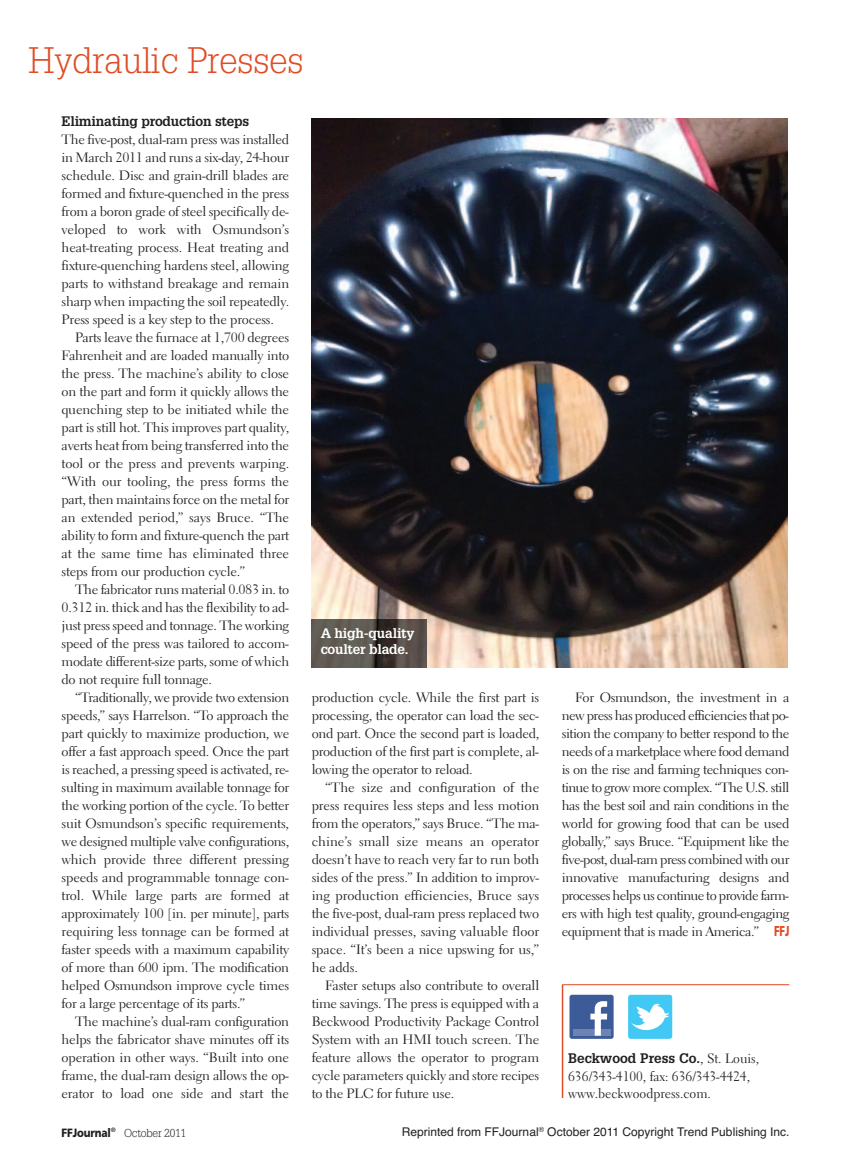
<style>
.page{position:relative;width:851px;height:1161px;background:#fff}
.page>*{position:absolute;margin:0;border:0;box-sizing:border-box;transform-origin:0 0}
.t1{font:300 36px "Glypha LT Std";color:#e04c26}
.t2{font:13.5px/18px "Electra LH";letter-spacing:-.015em;color:#231f20;text-align:justify;scale:1.05 1}
.t3{font:700 13.5px "Glypha LT Std";letter-spacing:-.015em;color:#231f20}
.t4{font:13.5px/17.2px "Electra LH";letter-spacing:-.015em;color:#231f20}
.t5{font:700 13.5px/16.5px "Glypha LT Std";letter-spacing:-.015em;color:#fff}
.t6{font:12px "Helvetica";color:#231f20}
.t7{font:300 11.25px "Glypha LT Std";letter-spacing:-.015em;color:#231f20}
.s1{font-family:"Frutiger";font-weight:900;font-size:12px}
.s2{font-family:"Frutiger";font-weight:900;font-size:14.4px;color:#e04c26}
.s3{font-family:"Electra LH";font-weight:400}
</style>
<div class="page">
<hr style="left:562px;top:984px;width:227px;height:1px;background:#e04c26">
<hr style="left:561px;top:985px;width:2px;height:113px;background:#e04c26">
<img style="left:312px;top:118px;width:475px;height:549px">
<img style="left:312px;top:619px;width:115px;height:48px">
<div style="left:569px;top:995px;width:44px;height:44px;background:#3b5b99;border-radius:3px"></div>
<div style="left:572px;top:1029px;width:38px;height:7px;background:#6d84b3"></div>
<svg style="left:590px;top:1001px;width:17px;height:35px"></svg>
<div style="left:628px;top:995px;width:44px;height:44px;background:#42c8f4;border-radius:3px"></div>
<svg style="left:631px;top:1004px;width:38px;height:27px"></svg>
<h1 class="t1" style="left:28px;top:47px;width:276px">Hydraulic Presses</h1>
<p class="t3" style="left:62px;top:113px;width:189px">Eliminating production steps</p>
<p class="t2" style="left:62px;top:132px;width:218px">The five-post, dual-ram press was installed in March 2011 and runs a six-day, 24-hour schedule. Disc and grain-drill blades are formed and fixture-quenched in the press from a boron grade of steel specifically de&shy;veloped to work with Osmundson’s heat-treating process. Heat treating and fixture-quenching hardens steel, allowing parts to withstand breakage and remain sharp when impacting the soil repeatedly.<br>Press speed is a key step to the process.</p>
<p class="t2" style="left:62px;top:330px;width:218px;text-indent:14px">Parts leave the furnace at 1,700 degrees Fahrenheit and are loaded manually into the press. The machine’s ability to close on the part and form it quickly allows the quenching step to be initiated while the part is still hot. This improves part quality, averts heat from being transferred into the tool or the press and prevents warping. “With our tooling, the press forms the part, then maintains force on the metal for an extended period,” says Bruce. “The ability to form and fixture-quench the part at the same time has eliminated three steps from our production cycle.”</p>
<p class="t2" style="left:62px;top:582px;width:218px;text-indent:14px">The fabricator runs material 0.083 in. to 0.312 in. thick and has the flexibility to ad&shy;just press speed and tonnage. The working speed of the press was tailored to accom&shy;modate different-size parts, some of which do not require full tonnage.</p>
<p class="t2" style="left:62px;top:690px;width:218px;text-indent:14px">“Traditionally, we provide two extension speeds,” says Harrelson. “To approach the part quickly to maximize production, we offer a fast approach speed. Once the part is reached, a pressing speed is activated, re&shy;sulting in maximum available tonnage for the working portion of the cycle. To better suit Osmundson’s specific requirements, we designed multiple valve configurations, which provide three different pressing speeds and programmable tonnage con&shy;trol. While large parts are formed at approximately 100 [in. per minute], parts requiring less tonnage can be formed at faster speeds with a maximum capability of more than 600 ipm. The modification helped Osmundson improve cycle times for a large percentage of its parts.”</p>
<p class="t2" style="left:62px;top:1014px;width:218px;text-indent:14px">The machine’s dual-ram configuration helps the fabricator shave minutes off its operation in other ways. “Built into one frame, the dual-ram design allows the op&shy;erator to load one side and start the</p>
<p class="t7" style="left:62px;top:1129px;width:126px"><span class="s1">FFJournal</span><sup>®</sup> October 2011</p>
<p class="t5" style="left:321px;top:625px;width:95px">A high-quality coulter blade.</p>
<p class="t2" style="left:311px;top:690px;width:218px">production cycle. While the first part is processing, the operator can load the sec&shy;ond part. Once the second part is loaded, production of the first part is complete, al&shy;lowing the operator to reload.</p>
<p class="t2" style="left:311px;top:780px;width:218px;text-indent:14px">“The size and configuration of the press requires less steps and less motion from the operators,” says Bruce. “The ma&shy;chine’s small size means an operator doesn’t have to reach very far to run both sides of the press.” In addition to improv&shy;ing production efficiencies, Bruce says the five-post, dual-ram press replaced two individual presses, saving valuable floor space. “It’s been a nice upswing for us,” he adds.</p>
<p class="t2" style="left:311px;top:978px;width:218px;text-indent:14px">Faster setups also contribute to overall time savings. The press is equipped with a Beckwood Productivity Package Control System with an HMI touch screen. The feature allows the operator to program cycle parameters quickly and store recipes to the PLC for future use.</p>
<p class="t2" style="left:561px;top:690px;width:218px;text-indent:14px">For Osmundson, the investment in a new press has produced efficiencies that po&shy;sition the company to better respond to the needs of a marketplace where food demand is on the rise and farming techniques con&shy;tinue to grow more complex. “The U.S. still has the best soil and rain conditions in the world for growing food that can be used globally,” says Bruce. “Equipment like the five-post, dual-ram press combined with our innovative manufacturing designs and processes helps us continue to provide farm&shy;ers with high test quality, ground-engaging equipment that is made in America.” <span class="s2">FFJ</span></p>
<p class="t3" style="left:568px;top:1051px;width:192px">Beckwood Press Co.<span class="s3">, St. Louis,</span></p>
<p class="t4" style="left:568px;top:1069px;width:183px">636/343-4100, fax: 636/343-4424, www.beckwoodpress.com.</p>
<p class="t6" style="left:402px;top:1125px;width:389px">Reprinted from FFJournal<sup>®</sup> October 2011 Copyright Trend Publishing Inc.</p>
</div>
